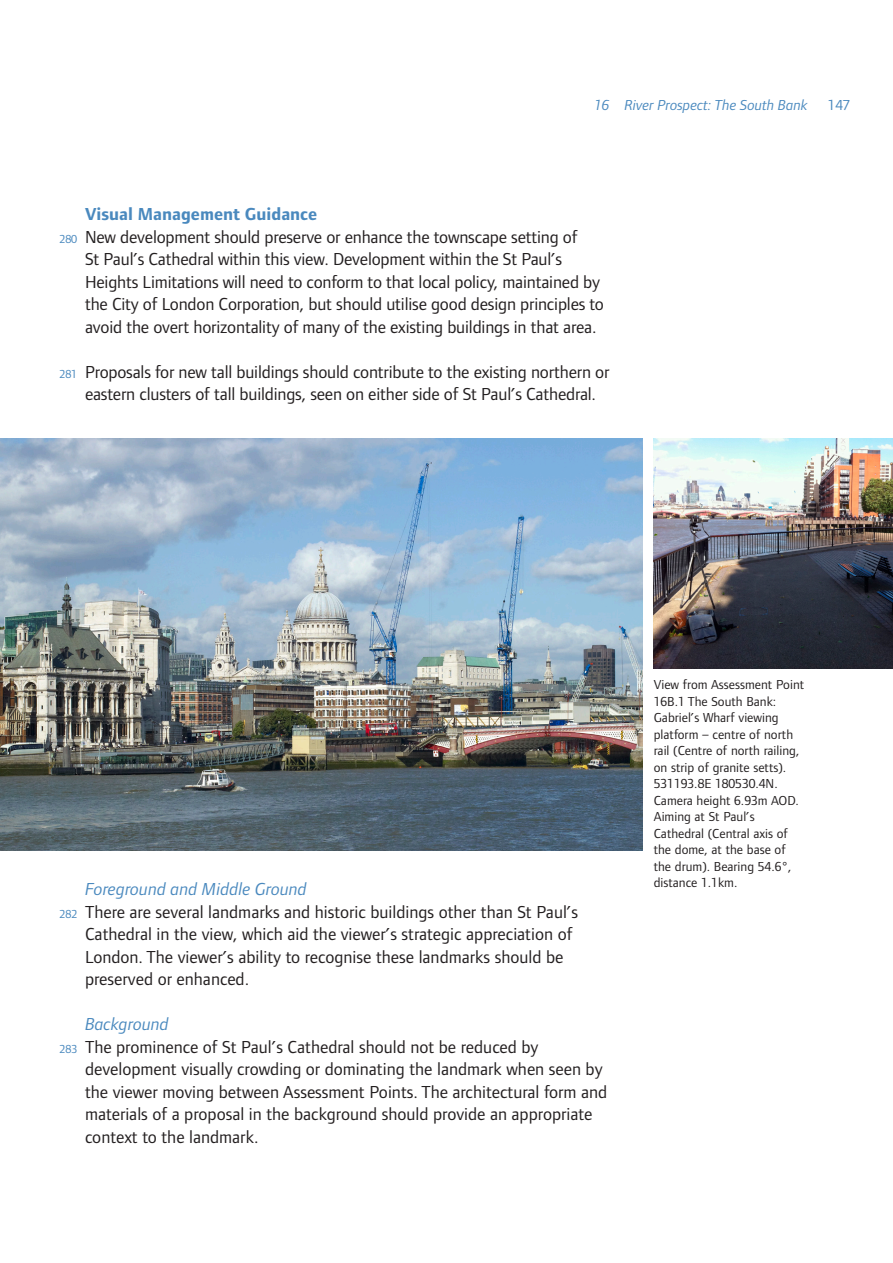
<style>
.page{position:relative;width:893px;height:1263px;background:#fff}
.page>*{position:absolute;margin:0;border:0;box-sizing:border-box;transform-origin:0 0}
.SPGclause{font:18px/22.5px "Foundry Form Sans";letter-spacing:-.01em;color:#231f20}
.SPGsubhead{font:italic 18px "Foundry Form Sans";color:#4a89be}
.SPGsectionhead{font:700 18px "Foundry Form Sans";color:#4a89be}
.t1{font:italic 15px "Foundry Form Sans";color:#4a89be}
.t2{font:15px "Foundry Form Sans";color:#4a89be}
.esDescription{font:13.5px/16.5px "Foundry Form Sans";color:#231f20}
.s1{font-size:12px;color:#4a89be}
</style>
<div class="page">
<img style="left:654px;top:438px;width:239px;height:230px">
<img style="left:0;top:438px;width:642px;height:413px">
<p class="t1" style="left:594px;top:97px;width:215px">16 River Prospect: The South Bank</p>
<p class="t2" style="left:828px;top:97px;width:24px">147</p>
<p class="SPGsectionhead" style="left:85px;top:204px;width:234px">Visual Management Guidance</p>
<p class="SPGclause" style="left:85px;top:225px;width:520px;text-indent:-26px"><span class="s1">280</span> New development should preserve or enhance the townscape setting of<br>St Paul’s Cathedral within this view. Development within the St Paul’s Heights Limitations will need to conform to that local policy, maintained by the City of London Corporation, but should utilise good design principles to avoid the overt horizontality of many of the existing buildings in that area.</p>
<p class="SPGclause" style="left:85px;top:360px;width:526px;text-indent:-26px"><span class="s1">281</span> Proposals for new tall buildings should contribute to the existing northern or eastern clusters of tall buildings, seen on either side of St Paul’s Cathedral.</p>
<p class="SPGsubhead" style="left:85px;top:879px;width:223px">Foreground and Middle Ground</p>
<p class="SPGclause" style="left:85px;top:900px;width:495px;text-indent:-26px"><span class="s1">282</span> There are several landmarks and historic buildings other than St Paul’s Cathedral in the view, which aid the viewer’s strategic appreciation of London. The viewer’s ability to recognise these landmarks should be preserved or enhanced.</p>
<p class="SPGsubhead" style="left:85px;top:1014px;width:85px">Background</p>
<p class="SPGclause" style="left:85px;top:1035px;width:524px;text-indent:-26px"><span class="s1">283</span> The prominence of St Paul’s Cathedral should not be reduced by development visually crowding or dominating the landmark when seen by the viewer moving between Assessment Points. The architectural form and materials of a proposal in the background should provide an appropriate context to the landmark.</p>
<p class="esDescription" style="left:654px;top:676px;width:152px">View from Assessment Point<br>16B.1 The South Bank:<br>Gabriel’s Wharf viewing platform – centre of north rail (Centre of north railing, on strip of granite setts).<br>531193.8E 180530.4N.<br>Camera height 6.93m AOD.<br>Aiming at St Paul’s<br>Cathedral (Central axis of the dome, at the base of the drum). Bearing 54.6°, distance 1.1km.</p>
</div>
